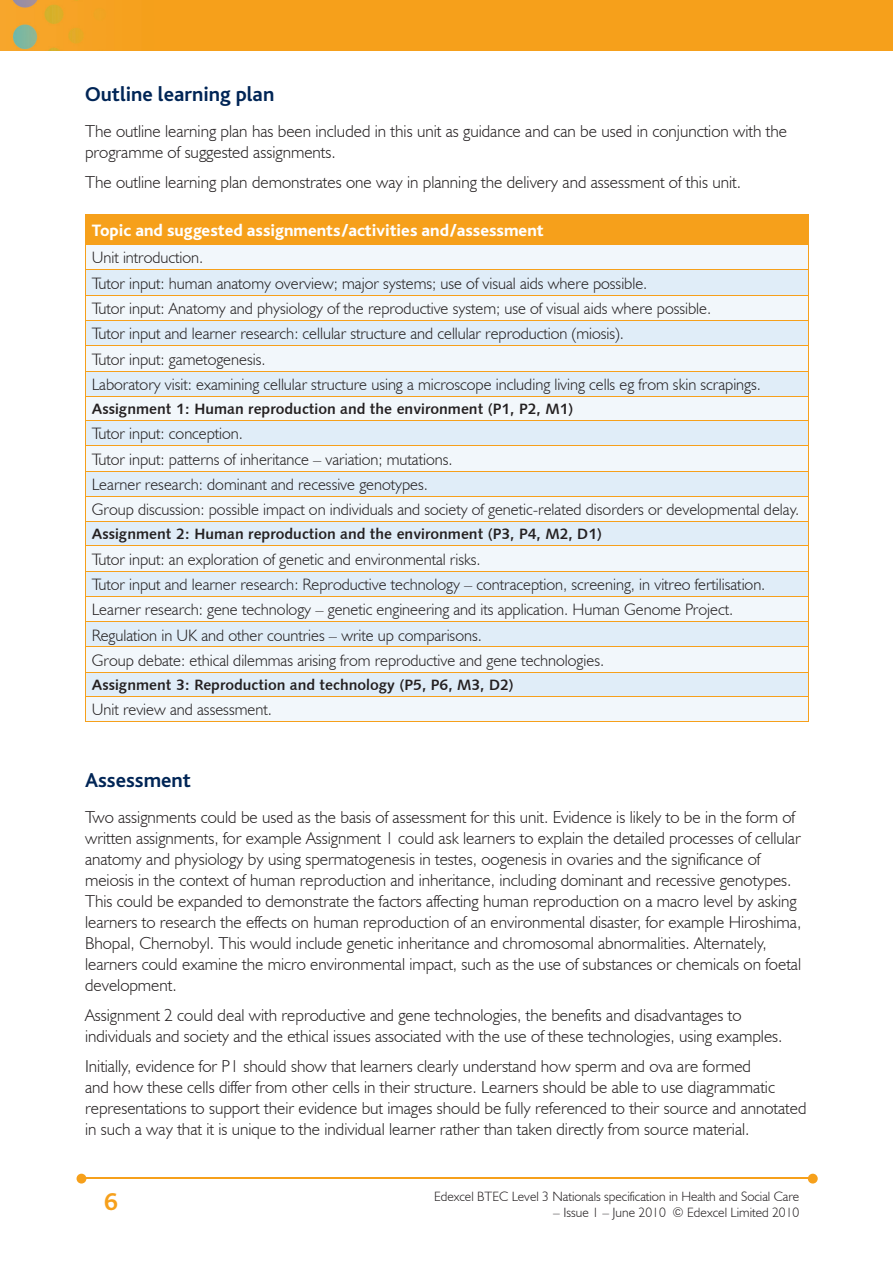
<style>
.page{position:relative;width:893px;height:1263px;background:#fff}
.page>*{position:absolute;margin:0;border:0;box-sizing:border-box;transform-origin:0 0}
.t1{font:700 25.5px "Bliss";color:#f6a01b}
.t2{font:700 21px "Bliss";color:#002556}
.t3{font:300 17.25px/21px "Humanist 521 BT";color:#231f20}
.t4{font:800 17.25px "Bliss";color:#fff}
.t5{font:300 16.5px/25.3px "Humanist 521 BT";color:#231f20}
.t6{font:15px "Humanist 531 BT Bold A";color:#231f20}
.t7{font:300 13.5px "Humanist 521 BT";color:#231f20}
</style>
<div class="page">
<img style="left:0;top:0;width:893px;height:51px">
<hr style="left:82px;top:1178px;width:728px;height:1px;background:#f6a01b">
<svg style="left:808px;top:1174px;width:10px;height:9px"></svg>
<svg style="left:77px;top:1174px;width:9px;height:9px"></svg>
<div style="left:85px;top:214px;width:723px;height:30px;background:#f6a01b"></div>
<div style="left:86px;top:245px;width:722px;height:24px;background:#f2f7fb"></div>
<svg style="left:86px;top:270px;width:722px;height:426px;fill:#e0edf8"></svg>
<div style="left:85px;top:696px;width:723px;height:26px;background:#f2f7fb"></div>
<hr style="left:85px;top:214px;width:724px;height:1px;background:#f6a01b">
<hr style="left:85px;top:244px;width:724px;height:1px;background:#f6a01b">
<hr style="left:85px;top:269px;width:724px;height:1px;background:#f6a01b">
<hr style="left:85px;top:295px;width:724px;height:1px;background:#f6a01b">
<hr style="left:85px;top:320px;width:724px;height:1px;background:#f6a01b">
<hr style="left:85px;top:345px;width:724px;height:1px;background:#f6a01b">
<hr style="left:85px;top:371px;width:724px;height:1px;background:#f6a01b">
<hr style="left:85px;top:396px;width:724px;height:1px;background:#f6a01b">
<hr style="left:85px;top:420px;width:724px;height:1px;background:#f6a01b">
<hr style="left:85px;top:445px;width:724px;height:1px;background:#f6a01b">
<hr style="left:85px;top:471px;width:724px;height:1px;background:#f6a01b">
<hr style="left:85px;top:496px;width:724px;height:1px;background:#f6a01b">
<hr style="left:85px;top:521px;width:724px;height:1px;background:#f6a01b">
<hr style="left:85px;top:545px;width:724px;height:1px;background:#f6a01b">
<hr style="left:85px;top:571px;width:724px;height:1px;background:#f6a01b">
<hr style="left:85px;top:596px;width:724px;height:1px;background:#f6a01b">
<hr style="left:85px;top:621px;width:724px;height:1px;background:#f6a01b">
<hr style="left:85px;top:647px;width:724px;height:1px;background:#f6a01b">
<hr style="left:85px;top:672px;width:724px;height:1px;background:#f6a01b">
<hr style="left:85px;top:721px;width:724px;height:1px;background:#f6a01b">
<svg style="left:85px;top:245px;width:1px;height:476px"></svg>
<svg style="left:808px;top:215px;width:1px;height:506px"></svg>
<hr style="left:85px;top:696px;width:724px;height:1px;background:#f6a01b">
<p class="t2" style="left:85px;top:83px;width:191px">Outline learning plan</p>
<p class="t3" style="left:85px;top:120px;width:704px">The outline learning plan has been included in this unit as guidance and can be used in conjunction with the programme of suggested assignments.</p>
<p class="t3" style="left:85px;top:171px;width:657px">The outline learning plan demonstrates one way in planning the delivery and assessment of this unit.</p>
<p class="t4" style="left:92px;top:221px;width:453px">Topic and suggested assignments/activities and/assessment</p>
<p class="t5" style="left:92px;top:245px;width:671px">Unit introduction.<br>Tutor input: human anatomy overview; major systems; use of visual aids where possible.<br>Tutor input: Anatomy and physiology of the reproductive system; use of visual aids where possible.<br>Tutor input and learner research: cellular structure and cellular reproduction (miosis).<br>Tutor input: gametogenesis.<br>Laboratory visit: examining cellular structure using a microscope including living cells eg from skin scrapings.</p>
<p class="t6" style="left:92px;top:400px;width:483px">Assignment 1: Human reproduction and the environment (P1, P2, M1)</p>
<p class="t5" style="left:92px;top:421px;width:709px">Tutor input: conception.<br>Tutor input: patterns of inheritance – variation; mutations.<br>Learner research: dominant and recessive genotypes.<br>Group discussion: possible impact on individuals and society of genetic-related disorders or developmental delay.</p>
<p class="t6" style="left:92px;top:525px;width:512px">Assignment 2: Human reproduction and the environment (P3, P4, M2, D1)</p>
<p class="t5" style="left:92px;top:546px;width:675px">Tutor input: an exploration of genetic and environmental risks.<br>Tutor input and learner research: Reproductive technology – contraception, screening, in vitreo fertilisation.<br>Learner research: gene technology – genetic engineering and its application. Human Genome Project.<br>Regulation in UK and other countries – write up comparisons.<br>Group debate: ethical dilemmas arising from reproductive and gene technologies.</p>
<p class="t6" style="left:92px;top:676px;width:424px">Assignment 3: Reproduction and technology (P5, P6, M3, D2)</p>
<p class="t5" style="left:92px;top:697px;width:182px">Unit review and assessment.</p>
<p class="t2" style="left:85px;top:769px;width:108px">Assessment</p>
<p class="t3" style="left:85px;top:806px;width:718px">Two assignments could be used as the basis of assessment for this unit. Evidence is likely to be in the form of written assignments, for example Assignment 1 could ask learners to explain the detailed processes of cellular anatomy and physiology by using spermatogenesis in testes, oogenesis in ovaries and the significance of meiosis in the context of human reproduction and inheritance, including dominant and recessive genotypes.<br>This could be expanded to demonstrate the factors affecting human reproduction on a macro level by asking learners to research the effects on human reproduction of an environmental disaster, for example Hiroshima, Bhopal, Chernobyl. This would include genetic inheritance and chromosomal abnormalities. Alternately, learners could examine the micro environmental impact, such as the use of substances or chemicals on foetal development.</p>
<p class="t3" style="left:85px;top:1004px;width:699px">Assignment 2 could deal with reproductive and gene technologies, the benefits and disadvantages to individuals and society and the ethical issues associated with the use of these technologies, using examples.</p>
<p class="t3" style="left:85px;top:1055px;width:723px">Initially, evidence for P1 should show that learners clearly understand how sperm and ova are formed<br>and how these cells differ from other cells in their structure. Learners should be able to use diagrammatic representations to support their evidence but images should be fully referenced to their source and annotated in such a way that it is unique to the individual learner rather than taken directly from source material.</p>
<h1 class="t1" style="left:104px;top:1189px;width:15px">6</h1>
<p class="t7" style="left:434px;top:1188px;width:367px">Edexcel BTEC Level 3 Nationals specification in Health and Social Care</p>
<p class="t7" style="left:553px;top:1204px;width:248px">– Issue 1 – June 2010 © Edexcel Limited 2010</p>
</div>
